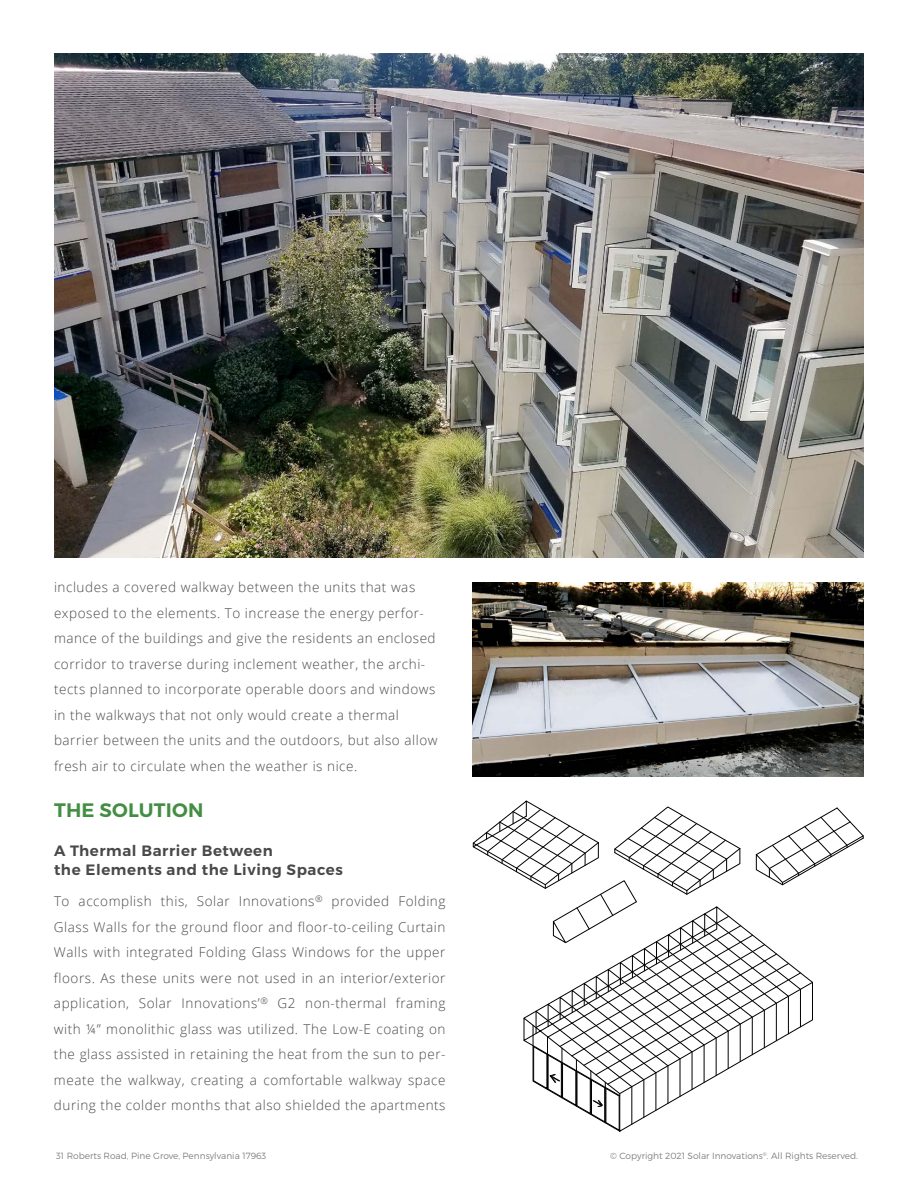
<style>
.page{position:relative;width:918px;height:1188px;background:#fff}
.page>*{position:absolute;margin:0;border:0;box-sizing:border-box;transform-origin:0 0}
.t1{font:600 19.5px "Montserrat";letter-spacing:.01em;color:#438e42}
.t2{font:600 15px/19.5px "Montserrat";letter-spacing:.04em;color:#494949}
.t3{font:300 13.5px/25.5px "Open Sans";letter-spacing:.04em;color:#494949}
.t4{font:300 9px "Montserrat";color:#7f8080}
</style>
<div class="page">
<img style="left:54px;top:53px;width:810px;height:504px">
<img style="left:472px;top:582px;width:392px;height:195px">
<svg style="left:473px;top:801px;width:390px;height:330px"></svg>
<p class="t3" style="left:54px;top:574px;width:385px">includes a covered walkway between the units that was exposed to the elements. To increase the energy perfor&shy;mance of the buildings and give the residents an enclosed corridor to traverse during inclement weather, the archi&shy;tects planned to incorporate operable doors and windows in the walkways that not only would create a thermal barrier between the units and the outdoors, but also allow fresh air to circulate when the weather is nice.</p>
<h1 class="t1" style="left:54px;top:798px;width:151px">THE SOLUTION</h1>
<p class="t2" style="left:54px;top:841px;width:290px">A Thermal Barrier Between<br>the Elements and the Living Spaces</p>
<p class="t3" style="left:54px;top:888px;width:393px;text-align:justify">To accomplish this, Solar Innovations<sup>®</sup> provided Folding Glass Walls for the ground floor and floor-to-ceiling Curtain Walls with integrated Folding Glass Windows for the upper floors. As these units were not used in an interior/exterior application, Solar Innovations’<sup>®</sup> G2 non-thermal framing with ¼” monolithic glass was utilized. The Low-E coating on the glass assisted in retaining the heat from the sun to per&shy;meate the walkway, creating a comfortable walkway space during the colder months that also shielded the apartments</p>
<p class="t4" style="left:56px;top:1150px;width:212px">31 Roberts Road, Pine Grove, Pennsylvania 17963</p>
<p class="t4" style="left:610px;top:1150px;width:249px">© Copyright 2021 Solar Innovations<sup>®</sup>. All Rights Reserved.</p>
</div>
